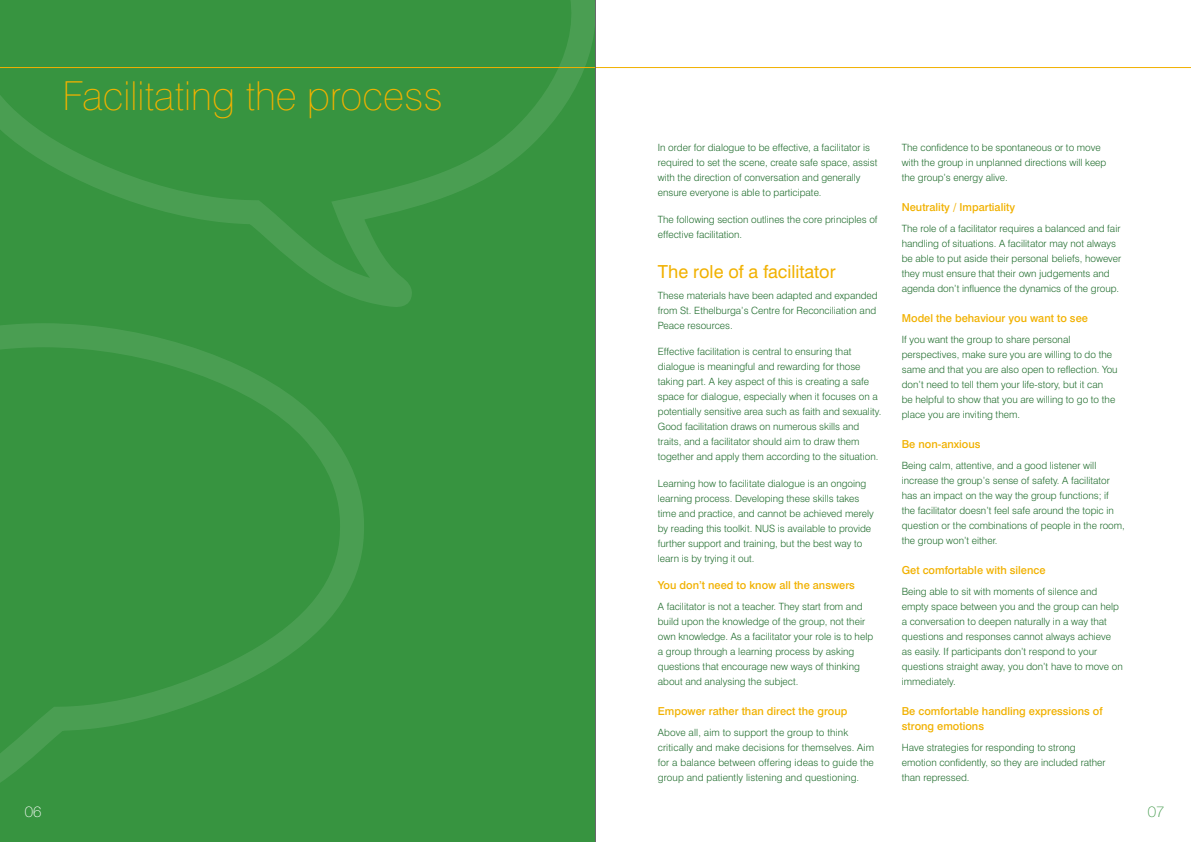
<style>
.page{position:relative;width:1191px;height:842px;background:#fff}
.page>*{position:absolute;margin:0;border:0;box-sizing:border-box;transform-origin:0 0}
.t1{font:100 40px "Swiss 721 BT";color:#f1b100}
.t2{font:18px "Swiss 721 BT";color:#f1b100}
.t3{font:100 15px "Helvetica Neue";color:#fff}
.t4{font:100 15px "Helvetica Neue";color:#379440}
.t5{font:500 11px/15px "Swiss 721 BT";color:#f1b100}
.t6{font:300 10px/15px "Swiss 721 BT";color:#1f6c2c}
</style>
<div class="page">
<div style="left:0;top:0;width:595px;height:842px;background:#379440"></div>
<svg style="left:0;top:0;width:595px;height:307px"></svg>
<svg style="left:0;top:323px;width:364px;height:459px"></svg>
<hr style="left:0;top:67px;width:1191px;height:1px;background:#f1b100">
<hr style="left:595px;top:0;width:1px;height:842px;background:#68676c">
<h1 class="t1" style="left:62px;top:71px;width:382px">Facilitating the process</h1>
<p class="t6" style="left:658px;top:140px;width:221px">In order for dialogue to be effective, a facilitator is required to set the scene, create safe space, assist with the direction of conversation and generally ensure everyone is able to participate.</p>
<p class="t6" style="left:658px;top:212px;width:221px">The following section outlines the core principles of effective facilitation.</p>
<h2 class="t2" style="left:658px;top:260px;width:179px">The role of a facilitator</h2>
<p class="t6" style="left:658px;top:287px;width:221px">These materials have been adapted and expanded from St. Ethelburga’s Centre for Reconciliation and<br>Peace resources.</p>
<p class="t6" style="left:658px;top:344px;width:225px">Effective facilitation is central to ensuring that dialogue is meaningful and rewarding for those taking part. A key aspect of this is creating a safe space for dialogue, especially when it focuses on a potentially sensitive area such as faith and sexuality.<br>Good facilitation draws on numerous skills and traits, and a facilitator should aim to draw them together and apply them according to the situation.</p>
<p class="t6" style="left:658px;top:475px;width:217px">Learning how to facilitate dialogue is an ongoing learning process. Developing these skills takes time and practice, and cannot be achieved merely by reading this toolkit. NUS is available to provide further support and training, but the best way to learn is by trying it out.</p>
<p class="t5" style="left:658px;top:578px;width:199px">You don’t need to know all the answers</p>
<p class="t6" style="left:658px;top:599px;width:217px">A facilitator is not a teacher. They start from and build upon the knowledge of the group, not their own knowledge. As a facilitator your role is to help a group through a learning process by asking questions that encourage new ways of thinking about and analysing the subject.</p>
<p class="t5" style="left:658px;top:704px;width:191px">Empower rather than direct the group</p>
<p class="t6" style="left:658px;top:725px;width:218px">Above all, aim to support the group to think critically and make decisions for themselves. Aim for a balance between offering ideas to guide the group and patiently listening and questioning.</p>
<p class="t6" style="left:901px;top:140px;width:206px">The confidence to be spontaneous or to move with the group in unplanned directions will keep the group’s energy alive.</p>
<p class="t5" style="left:901px;top:200px;width:115px">Neutrality / Impartiality</p>
<p class="t6" style="left:901px;top:221px;width:221px">The role of a facilitator requires a balanced and fair handling of situations. A facilitator may not always be able to put aside their personal beliefs, however they must ensure that their own judgements and agenda don’t influence the dynamics of the group.</p>
<p class="t5" style="left:901px;top:311px;width:188px">Model the behaviour you want to see</p>
<p class="t6" style="left:901px;top:332px;width:217px">If you want the group to share personal perspectives, make sure you are willing to do the same and that you are also open to reflection. You don’t need to tell them your life-story, but it can<br>be helpful to show that you are willing to go to the place you are inviting them.</p>
<p class="t5" style="left:901px;top:437px;width:80px">Be non-anxious</p>
<p class="t6" style="left:901px;top:458px;width:225px">Being calm, attentive, and a good listener will increase the group’s sense of safety. A facilitator has an impact on the way the group functions; if<br>the facilitator doesn’t feel safe around the topic in question or the combinations of people in the room, the group won’t either.</p>
<p class="t5" style="left:901px;top:563px;width:145px">Get comfortable with silence</p>
<p class="t6" style="left:901px;top:584px;width:222px">Being able to sit with moments of silence and empty space between you and the group can help a conversation to deepen naturally in a way that questions and responses cannot always achieve as easily. If participants don’t respond to your questions straight away, you don’t have to move on immediately.</p>
<p class="t5" style="left:901px;top:704px;width:202px">Be comfortable handling expressions of strong emotions</p>
<p class="t6" style="left:901px;top:740px;width:205px">Have strategies for responding to strong emotion confidently, so they are included rather than repressed.</p>
<h3 class="t3" style="left:25px;top:803px;width:18px">06</h3>
<h3 class="t4" style="left:1147px;top:803px;width:18px">07</h3>
</div>
